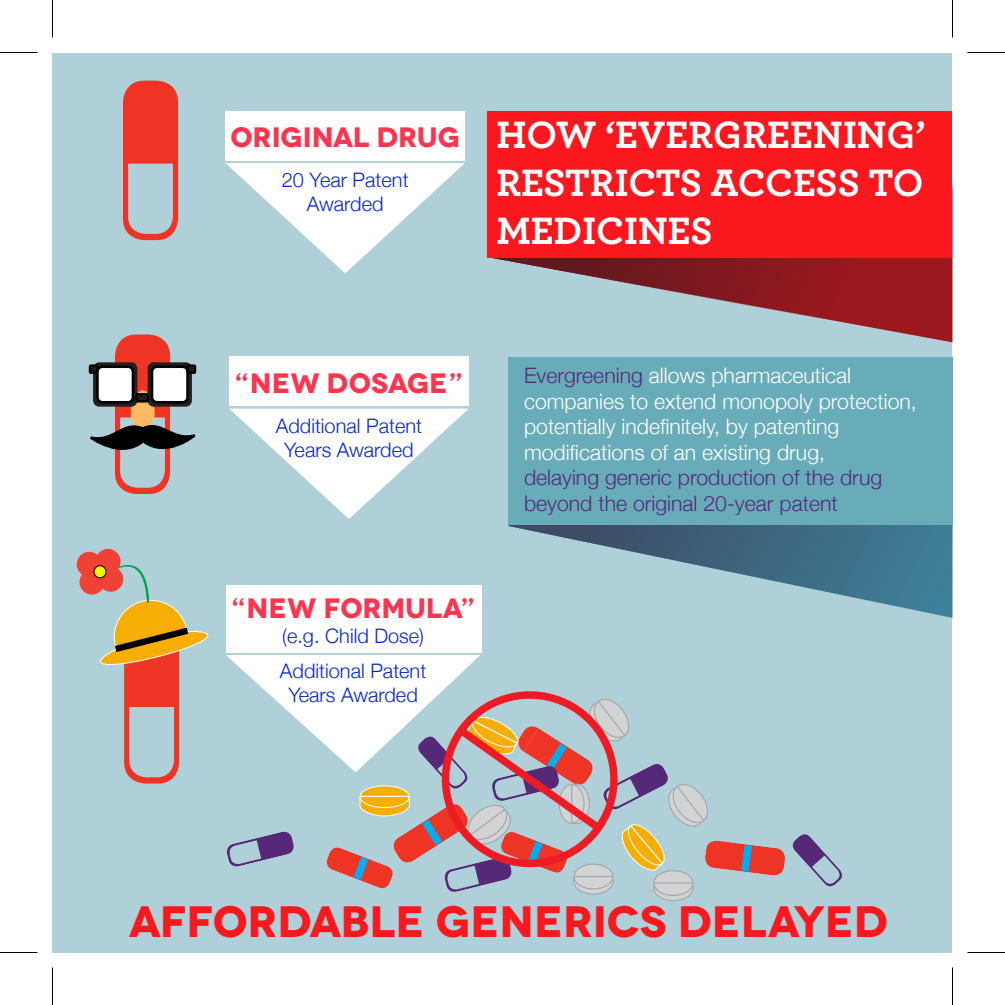
<style>
.page{position:relative;width:1005px;height:1005px;background:#fff}
.page>*{position:absolute;margin:0;border:0;box-sizing:border-box;transform-origin:0 0}
.t1{font:700 44px "Novecentowide";color:#fa181f}
.t2{font:700 40px/48px "Archer";color:#fff;text-align:justify}
.t3{font:700 28px "Novecentowide";color:#fa354f}
.t4{font:300 21.25px/25.5px "Helvetica Neue";color:#fff}
.t5{font:300 21.25px/25.5px "Helvetica Neue";color:#562978}
.t6{font:300 20px/24px "Helvetica Neue";color:#0726d6;text-align:center}
.s1{color:#562978}
</style>
<div class="page">
<div style="left:53px;top:53px;width:899px;height:899px;background:#b0d0d9"></div>
<svg style="left:492px;top:258px;width:459px;height:84px"></svg>
<svg style="left:508px;top:525px;width:444px;height:93px"></svg>
<svg style="left:88px;top:335px;width:109px;height:159px"></svg>
<div style="left:148px;top:362px;width:44px;height:45px;background:linear-gradient(to right,#211e1f,#222021);border-radius:6px"></div>
<div style="left:152px;top:367px;width:36px;height:35px;background:#fff;border-radius:5px"></div>
<div style="left:151px;top:366px;width:38px;height:37px;border:2px solid #000;border-radius:5px"></div>
<div style="left:188px;top:366px;width:7px;height:7px;background:#221f20"></div>
<div style="left:187px;top:364px;width:9px;height:10px;border:2px solid #000"></div>
<svg style="left:93px;top:362px;width:44px;height:45px"></svg>
<div style="left:97px;top:367px;width:36px;height:35px;background:#fff;border-radius:5px"></div>
<div style="left:96px;top:366px;width:38px;height:37px;border:2px solid #000;border-radius:5px"></div>
<div style="left:90px;top:366px;width:7px;height:7px;background:#221f20"></div>
<div style="left:89px;top:364px;width:9px;height:10px;border:2px solid #000"></div>
<div style="left:137px;top:394px;width:11px;height:7px;background:#221f20;border-radius:2px"></div>
<div style="left:135px;top:393px;width:14px;height:10px;border:2px solid #000;border-radius:2px"></div>
<svg style="left:123px;top:81px;width:55px;height:159px"></svg>
<svg style="left:76px;top:548px;width:133px;height:236px"></svg>
<svg style="left:94px;top:565px;width:12px;height:13px"></svg>
<div style="left:93px;top:565px;width:14px;height:13px;border:1px solid #000;border-radius:50%"></div>
<svg style="left:654px;top:876px;width:39px;height:25px"></svg>
<div style="left:653px;top:875px;width:41px;height:26px;border:1px solid #a7a9ac;border-radius:50%"></div>
<svg style="left:226px;top:163px;width:239px;height:110px"></svg>
<div style="left:225px;top:111px;width:240px;height:49px;background:#fff"></div>
<div style="left:229px;top:357px;width:240px;height:49px;background:#fff"></div>
<svg style="left:230px;top:409px;width:238px;height:110px"></svg>
<div style="left:488px;top:111px;width:464px;height:147px;background:#fa181f"></div>
<div style="left:508px;top:357px;width:444px;height:168px;background:#68acba"></div>
<svg style="left:226px;top:655px;width:616px;height:242px"></svg>
<div style="left:226px;top:585px;width:255px;height:67px;background:#fff"></div>
<hr style="left:0;top:52px;width:38px;height:1px;background:#000">
<hr style="left:968px;top:52px;width:37px;height:1px;background:#000">
<hr style="left:0;top:952px;width:38px;height:1px;background:#000">
<hr style="left:968px;top:952px;width:37px;height:1px;background:#000">
<hr style="left:52px;top:0;width:1px;height:38px;background:#000">
<hr style="left:52px;top:968px;width:1px;height:37px;background:#000">
<hr style="left:952px;top:0;width:1px;height:38px;background:#000">
<hr style="left:952px;top:968px;width:1px;height:37px;background:#000">
<h3 class="t3" style="left:231px;top:120px;width:231px">ORIGINAL DRUG</h3>
<p class="t6" style="left:282px;top:168px;width:128px">20 Year Patent<br>Awarded</p>
<h2 class="t2" style="left:496px;top:108px;width:431px">HOW ‘EVERGREENING’ RESTRICTS ACCESS TO MEDICINES</h2>
<h3 class="t3" style="left:234px;top:366px;width:231px">“NEW DOSAGE”</h3>
<p class="t6" style="left:276px;top:413px;width:148px">Additional Patent<br>Years Awarded</p>
<h3 class="t3" style="left:231px;top:590px;width:246px">“NEW FORMULA”</h3>
<p class="t6" style="left:282px;top:624px;width:143px">(e.g. Child Dose)</p>
<p class="t6" style="left:280px;top:659px;width:148px">Additional Patent<br>Years Awarded</p>
<p class="t4" style="left:524px;top:362px;width:394px"><span class="s1">Evergreening</span> allows pharmaceutical companies to extend monopoly protection, potentially indefinitely, by patenting modifications of an existing drug,</p>
<p class="t5" style="left:524px;top:464px;width:360px">delaying generic production of the drug beyond the original 20-year patent</p>
<h1 class="t1" style="left:129px;top:894px;width:761px">AFFORDABLE GENERICS DELAYED</h1>
</div>
